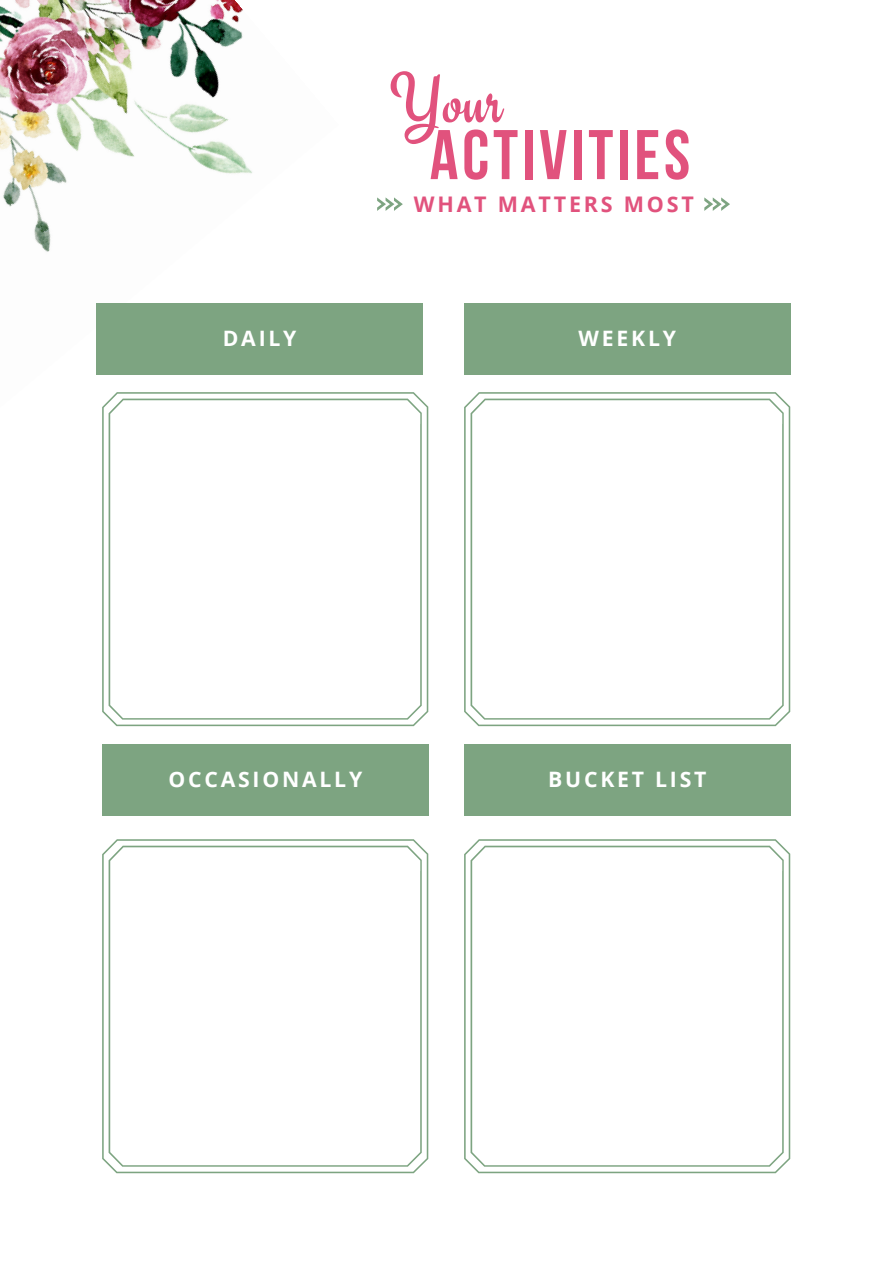
<style>
.page{position:relative;width:893px;height:1264px;background:#fff}
.page>*{position:absolute;margin:0;border:0;box-sizing:border-box;transform-origin:0 0}
.t1{font:73.05px "Engagement";color:#e1527d}
.t2{font:700 70.05px "Bebas Neue";letter-spacing:.055em;color:#e1527d}
.t3{font:700 21.45px "Open Sans";letter-spacing:.13em;color:#e1527d}
.t4{font:700 21.15px "Open Sans";letter-spacing:.13em;color:#fff}
</style>
<div class="page">
<img style="left:0;top:0;width:339px;height:375px">
<div style="left:464px;top:303px;width:326px;height:71px;background:#7da481"></div>
<div style="left:96px;top:303px;width:326px;height:71px;background:#7da481"></div>
<div style="left:102px;top:743px;width:326px;height:72px;background:#7da481"></div>
<div style="left:464px;top:743px;width:326px;height:72px;background:#7da481"></div>
<svg style="left:102px;top:392px;width:326px;height:334px"></svg>
<svg style="left:464px;top:392px;width:326px;height:334px"></svg>
<svg style="left:102px;top:839px;width:326px;height:334px"></svg>
<svg style="left:464px;top:839px;width:326px;height:334px"></svg>
<svg style="left:377px;top:197px;width:26px;height:14px"></svg>
<svg style="left:704px;top:197px;width:26px;height:14px"></svg>
<h1 class="t1" style="left:389px;top:56px;width:115px">Your</h1>
<h2 class="t2" style="left:430px;top:127px;width:262px">ACTIVITIES</h2>
<p class="t3" style="left:414px;top:188px;width:281px">WHAT MATTERS MOST</p>
<p class="t4" style="left:223px;top:323px;width:75px">DAILY</p>
<p class="t4" style="left:578px;top:323px;width:99px">WEEKLY</p>
<p class="t4" style="left:168px;top:764px;width:195px">OCCASIONALLY</p>
<p class="t4" style="left:548px;top:764px;width:160px">BUCKET LIST</p>
</div>
